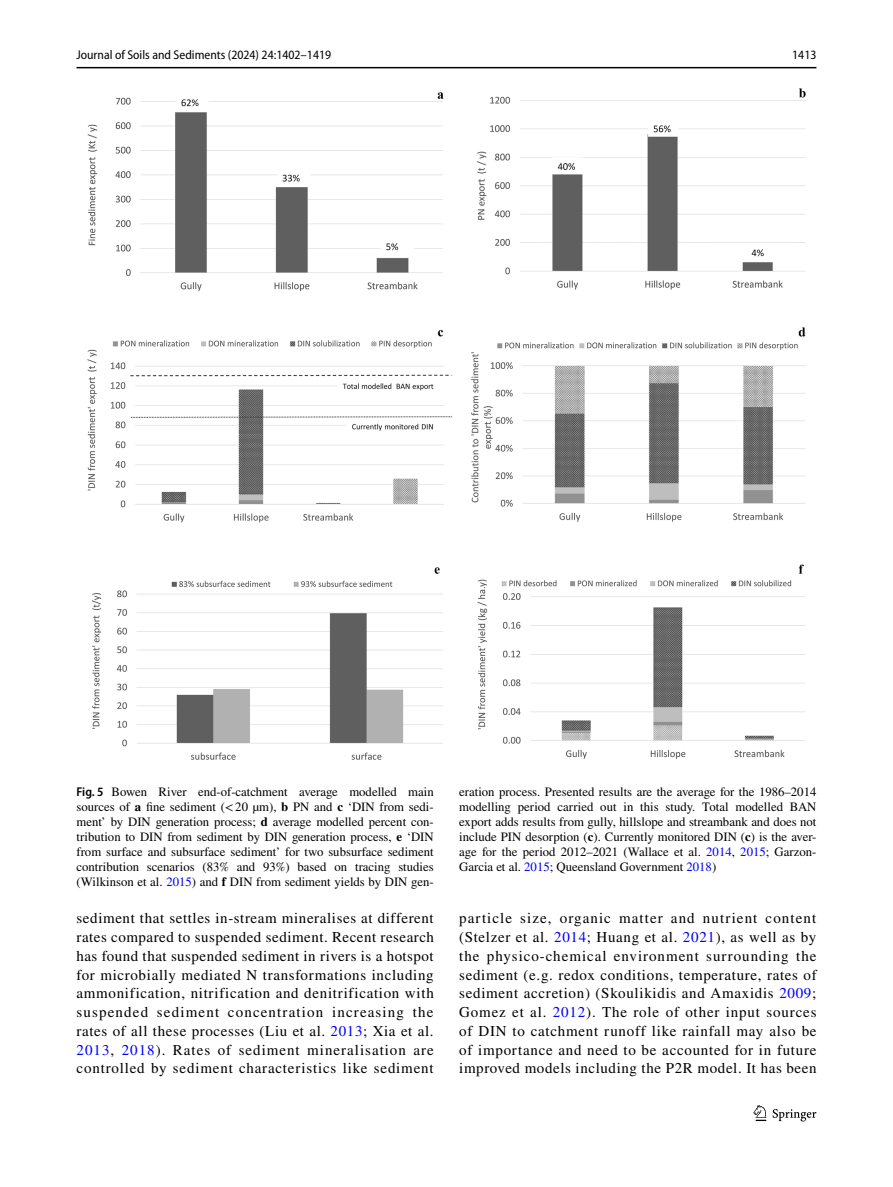
<style>
.page{position:relative;width:893px;height:1187px;background:#fff}
.page>*{position:absolute;margin:0;border:0;box-sizing:border-box;transform-origin:0 0}
.t1{font:15px/18.8px "STIX";letter-spacing:.05em;color:#000;text-align:justify}
.t2{font:12.75px/15px "STIX";color:#000;text-align:justify}
.t3{font:semi-condensed 12.75px "Myriad Pro";color:#000}
.s1{font-family:"Myriad Pro";font-weight:600;font-stretch:semi-condensed}
.s2{font-weight:700}
.s3{color:#00f}
</style>
<div class="page">
<hr style="left:77px;top:67px;width:739px;height:1px;background:#000">
<svg style="left:753px;top:1105px;width:13px;height:15px"></svg>
<svg style="left:773px;top:1109px;width:43px;height:12px"></svg>
<img style="left:87px;top:88px;width:719px;height:672px">
<p class="t3" style="left:77px;top:48px;width:256px">Journal of Soils and Sediments (2024) 24:1402–1419</p>
<p class="t3" style="left:792px;top:48px;width:26px">1413</p>
<p class="t2" style="left:77px;top:785px;width:359px"><span class="s1">Fig. 5</span> Bowen River end-of-catchment average modelled main sources of <span class="s2">a</span> fine sediment (&lt;20 µm), <span class="s2">b</span> PN and <span class="s2">c</span> ‘DIN from sedi&shy;ment’ by DIN generation process; <span class="s2">d</span> average modelled percent con&shy;tribution to DIN from sediment by DIN generation process, <span class="s2">e</span> ‘DIN from surface and subsurface sediment’ for two subsurface sediment contribution scenarios (83% and 93%) based on tracing studies (Wilkinson et al. <span class="s3">2015</span>) and <span class="s2">f</span> DIN from sediment yields by DIN gen-</p>
<p class="t2" style="left:459px;top:785px;width:359px">eration process. Presented results are the average for the 1986–2014 modelling period carried out in this study. Total modelled BAN export adds results from gully, hillslope and streambank and does not include PIN desorption (<span class="s2">c</span>). Currently monitored DIN (<span class="s2">c</span>) is the aver&shy;age for the period 2012–2021 (Wallace et al. <span class="s3">2014</span>, <span class="s3">2015</span>; Garzon-Garcia et al. <span class="s3">2015</span>; Queensland Government <span class="s3">2018</span>)</p>
<p class="t1" style="left:77px;top:909px;width:359px">sediment that settles in-stream mineralises at different rates compared to suspended sediment. Recent research has found that suspended sediment in rivers is a hotspot for microbially mediated N transformations including ammonification, nitrification and denitrification with suspended sediment concentration increasing the rates of all these processes (Liu et al. <span class="s3">2013</span>; Xia et al.<br><span class="s3">2013</span>, <span class="s3">2018</span>). Rates of sediment mineralisation are controlled by sediment characteristics like sediment</p>
<p class="t1" style="left:459px;top:909px;width:359px">particle size, organic matter and nutrient content (Stelzer et al. <span class="s3">2014</span>; Huang et al. <span class="s3">2021</span>), as well as by the physico-chemical environment surrounding the sediment (e.g. redox conditions, temperature, rates of sediment accretion) (Skoulikidis and Amaxidis <span class="s3">2009</span>; Gomez et al. <span class="s3">2012</span>). The role of other input sources of DIN to catchment runoff like rainfall may also be of importance and need to be accounted for in future improved models including the P2R model. It has been</p>
</div>
